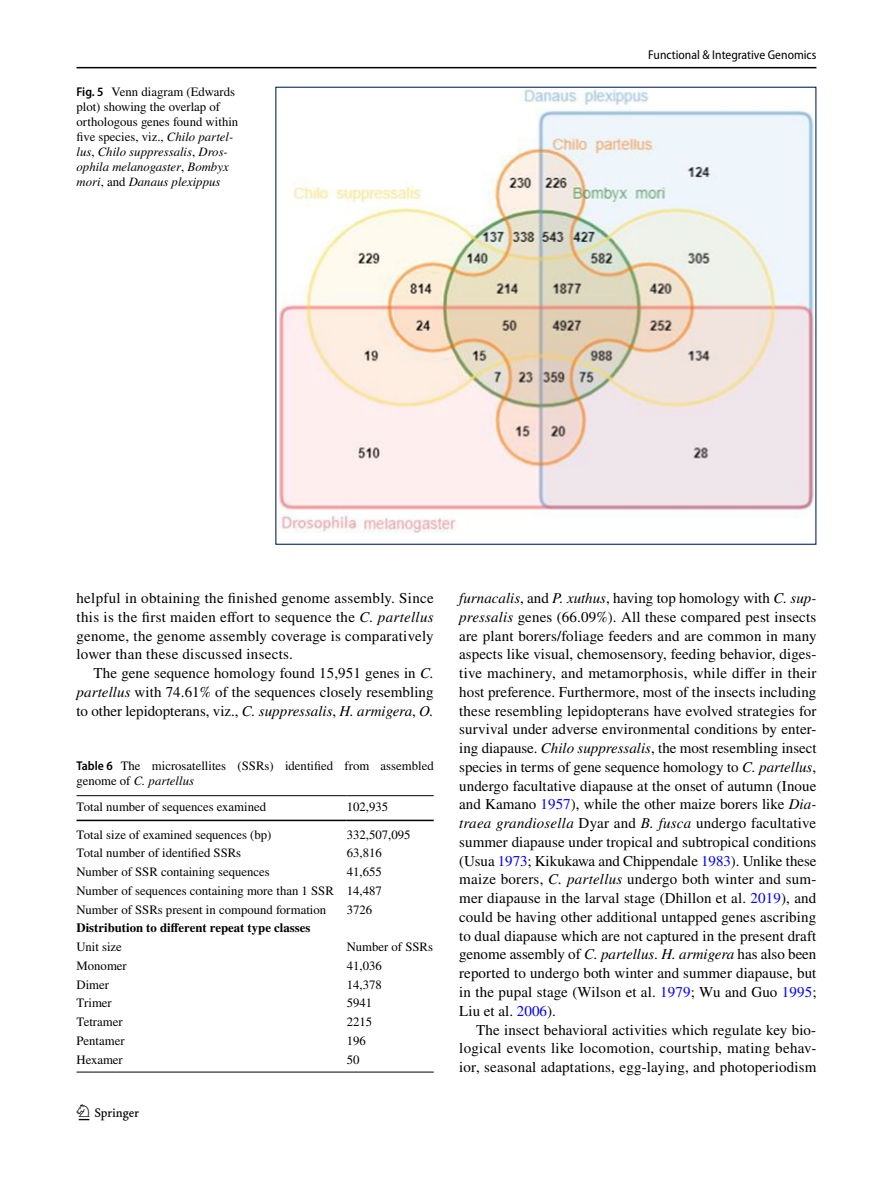
<style>
.page{position:relative;width:893px;height:1187px;background:#fff}
.page>*{position:absolute;margin:0;border:0;box-sizing:border-box;transform-origin:0 0}
.t1{font:22.5px "Springnew Regular 2";color:#000}
.t2{font:15px/18.8px "STIX";letter-spacing:.01em;color:#000;text-align:justify}
.t3{font:12.75px/15px "STIX";color:#000}
.t4{font:700 12.75px "STIX";color:#000}
.t5{font:semi-condensed 12.75px "Myriad Pro";color:#000}
.s1{font-family:"Myriad Pro";font-weight:600;font-stretch:semi-condensed}
.s2{font-style:italic}
.s3{color:#00f}
</style>
<div class="page">
<hr style="left:77px;top:67px;width:739px;height:1px;background:#000">
<img style="left:280px;top:90px;width:533px;height:443px">
<hr style="left:77px;top:795px;width:270px;height:1px;background:#000">
<hr style="left:77px;top:819px;width:270px;height:2px;background:#000">
<hr style="left:347px;top:795px;width:87px;height:1px;background:#000">
<hr style="left:347px;top:819px;width:87px;height:2px;background:#000">
<hr style="left:77px;top:1071px;width:270px;height:1px;background:#000">
<hr style="left:347px;top:1071px;width:87px;height:1px;background:#000">
<p class="t3" style="left:77px;top:85px;width:163px"><span class="s1">Fig. 5</span> Venn diagram (Edwards plot) showing the overlap of orthologous genes found within five species, viz., <span class="s2">Chilo partel&shy;lus</span>, <span class="s2">Chilo suppressalis</span>, <span class="s2">Dros&shy;ophila melanogaster</span>, <span class="s2">Bombyx mori</span>, and <span class="s2">Danaus plexippus</span></p>
<p class="t5" style="left:648px;top:48px;width:170px">Functional &amp; Integrative Genomics</p>
<p class="t2" style="left:77px;top:589px;width:359px">helpful in obtaining the finished genome assembly. Since this is the first maiden effort to sequence the <span class="s2">C. partellus </span>genome, the genome assembly coverage is comparatively lower than these discussed insects.</p>
<p class="t2" style="left:77px;top:664px;width:359px;text-indent:17px">The gene sequence homology found 15,951 genes in <span class="s2">C. partellus</span> with 74.61% of the sequences closely resembling to other lepidopterans, viz., <span class="s2">C. suppressalis</span>, <span class="s2">H. armigera</span>, <span class="s2">O.</span></p>
<p class="t3" style="left:77px;top:759px;width:359px"><span class="s1">Table 6</span> The microsatellites (SSRs) identified from assembled genome of <span class="s2">C. partellus</span></p>
<p class="t3" style="left:77px;top:799px;width:191px">Total number of sequences examined</p>
<p class="t3" style="left:347px;top:799px;width:43px">102,935</p>
<p class="t3" style="left:77px;top:827px;width:196px">Total size of examined sequences (bp)</p>
<p class="t3" style="left:347px;top:827px;width:65px">332,507,095</p>
<p class="t3" style="left:77px;top:846px;width:166px">Total number of identified SSRs</p>
<p class="t3" style="left:347px;top:846px;width:37px">63,816</p>
<p class="t3" style="left:77px;top:865px;width:195px">Number of SSR containing sequences</p>
<p class="t3" style="left:77px;top:863px;width:307px;line-height:18.8px;text-align:justify;text-indent:270px">41,655<br>Number of sequences containing more than 1 SSR 14,487<br>Number of SSRs present in compound formation</p>
<p class="t3" style="left:347px;top:902px;width:27px">3726</p>
<p class="t4" style="left:77px;top:920px;width:235px">Distribution to different repeat type classes</p>
<p class="t3" style="left:77px;top:940px;width:47px">Unit size</p>
<p class="t3" style="left:347px;top:940px;width:88px">Number of SSRs</p>
<p class="t3" style="left:77px;top:958px;width:52px">Monomer</p>
<p class="t3" style="left:347px;top:958px;width:37px">41,036</p>
<p class="t3" style="left:77px;top:977px;width:34px">Dimer</p>
<p class="t3" style="left:347px;top:977px;width:37px">14,378</p>
<p class="t3" style="left:77px;top:996px;width:37px">Trimer</p>
<p class="t3" style="left:347px;top:996px;width:27px">5941</p>
<p class="t3" style="left:77px;top:1015px;width:48px">Tetramer</p>
<p class="t3" style="left:347px;top:1015px;width:27px">2215</p>
<p class="t3" style="left:77px;top:1033px;width:50px">Pentamer</p>
<p class="t3" style="left:347px;top:1033px;width:21px">196</p>
<p class="t3" style="left:77px;top:1052px;width:48px">Hexamer</p>
<p class="t3" style="left:347px;top:1052px;width:14px">50</p>
<h1 class="t1" style="left:79px;top:1104px;width:62px">1 3</h1>
<p class="t2" style="left:459px;top:589px;width:359px"><span class="s2">furnacalis</span>, and <span class="s2">P. xuthus</span>, having top homology with <span class="s2">C. sup&shy;pressalis</span> genes (66.09%). All these compared pest insects are plant borers/foliage feeders and are common in many aspects like visual, chemosensory, feeding behavior, diges&shy;tive machinery, and metamorphosis, while differ in their host preference. Furthermore, most of the insects including these resembling lepidopterans have evolved strategies for survival under adverse environmental conditions by enter&shy;ing diapause. <span class="s2">Chilo suppressalis</span>, the most resembling insect species in terms of gene sequence homology to <span class="s2">C. partellus</span>, undergo facultative diapause at the onset of autumn (Inoue and Kamano <span class="s3">1957</span>), while the other maize borers like <span class="s2">Dia&shy;traea grandiosella</span> Dyar and <span class="s2">B. fusca</span> undergo facultative summer diapause under tropical and subtropical conditions (Usua <span class="s3">1973</span>; Kikukawa and Chippendale <span class="s3">1983</span>). Unlike these maize borers, <span class="s2">C. partellus</span> undergo both winter and sum&shy;mer diapause in the larval stage (Dhillon et al. <span class="s3">2019</span>), and could be having other additional untapped genes ascribing to dual diapause which are not captured in the present draft genome assembly of <span class="s2">C. partellus</span>. <span class="s2">H. armigera</span> has also been reported to undergo both winter and summer diapause, but in the pupal stage (Wilson et al. <span class="s3">1979</span>; Wu and Guo <span class="s3">1995</span>; Liu et al. <span class="s3">2006</span>).</p>
<p class="t2" style="left:459px;top:1021px;width:359px;text-indent:17px">The insect behavioral activities which regulate key bio&shy;logical events like locomotion, courtship, mating behav&shy;ior, seasonal adaptations, egg-laying, and photoperiodism</p>
</div>
